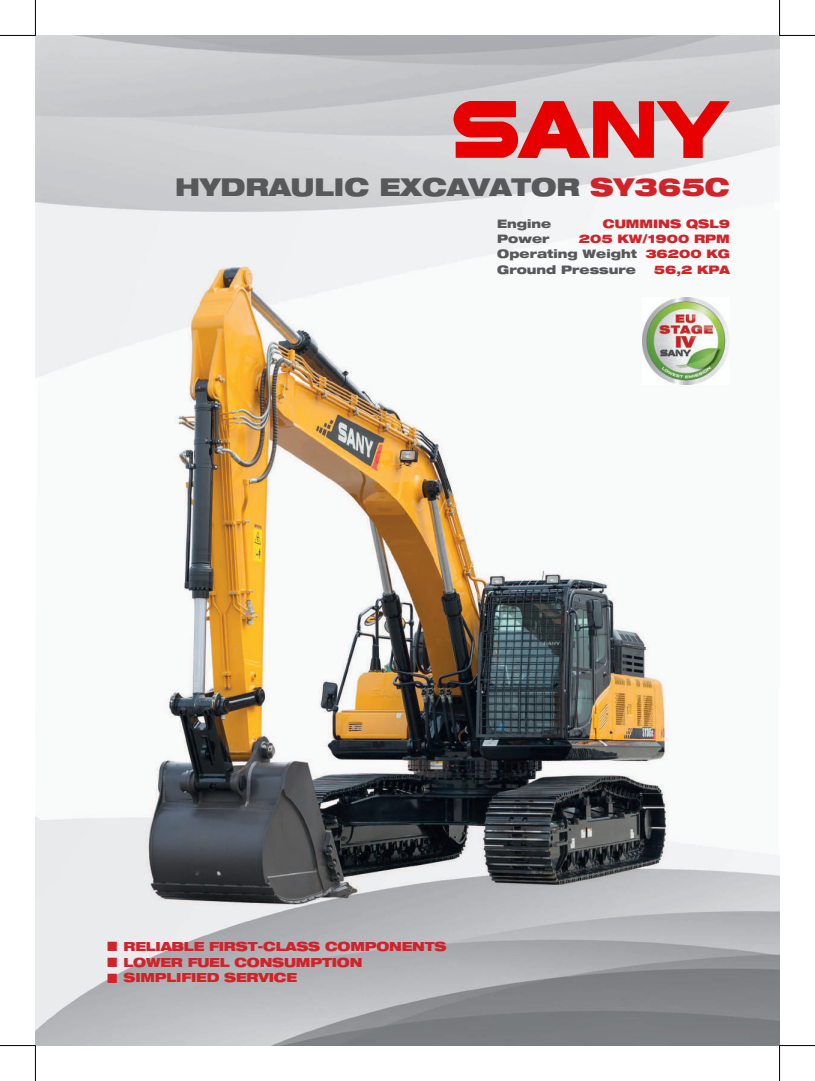
<style>
.page{position:relative;width:815px;height:1081px;background:#fff}
.page>*{position:absolute;margin:0;border:0;box-sizing:border-box;transform-origin:0 0}
.t1{font:700 24.5px "Context Reprise Black Exp S Si";color:#57585a}
.t2{font:700 12.5px "Context Reprise Black Exp S Si";letter-spacing:-.015em;color:#d1232a}
.t3{font:700 11.62px/15.1px "Context Reprise Black Exp S Si";color:#57585a}
.t4{font:700 11.62px/15.1px "Context Reprise Black Exp S Si";color:#d1232a;text-align:right}
.s1{color:#d1232a}
.s2{font-family:"Adobe Song Std";font-weight:300}
</style>
<div class="page">
<img style="left:35px;top:36px;width:745px;height:1009px">
<svg style="left:453px;top:101px;width:277px;height:57px;background:#df5859"></svg>
<img style="left:643px;top:298px;width:86px;height:86px">
<hr style="left:0;top:35px;width:35px;height:1px;background:#000">
<hr style="left:780px;top:35px;width:35px;height:1px;background:#000">
<hr style="left:0;top:1045px;width:35px;height:1px;background:#000">
<hr style="left:780px;top:1045px;width:35px;height:1px;background:#000">
<hr style="left:35px;top:0;width:1px;height:35px;background:#000">
<hr style="left:35px;top:1045px;width:1px;height:36px;background:#000">
<hr style="left:779px;top:0;width:1px;height:35px;background:#000">
<hr style="left:779px;top:1045px;width:1px;height:36px;background:#000">
<h1 class="t1" style="left:175px;top:171px;width:556px">HYDRAULIC EXCAVATOR <span class="s1">SY365C</span></h1>
<p class="t3" style="left:497px;top:216px;width:141px">Engine<br>Power<br>Operating Weight<br>Ground Pressure</p>
<p class="t4" style="left:579px;top:216px;width:152px">CUMMINS QSL9<br>205 KW/1900 RPM<br>36200 KG<br>56,2 KPA</p>
<p class="t2" style="left:106px;top:938px;width:342px"><span class="s2">■</span> RELIABLE FIRST-CLASS COMPONENTS</p>
<p class="t2" style="left:106px;top:954px;width:258px"><span class="s2">■</span> LOWER FUEL CONSUMPTION</p>
<p class="t2" style="left:106px;top:969px;width:192px"><span class="s2">■</span> SIMPLIFIED SERVICE</p>
</div>
